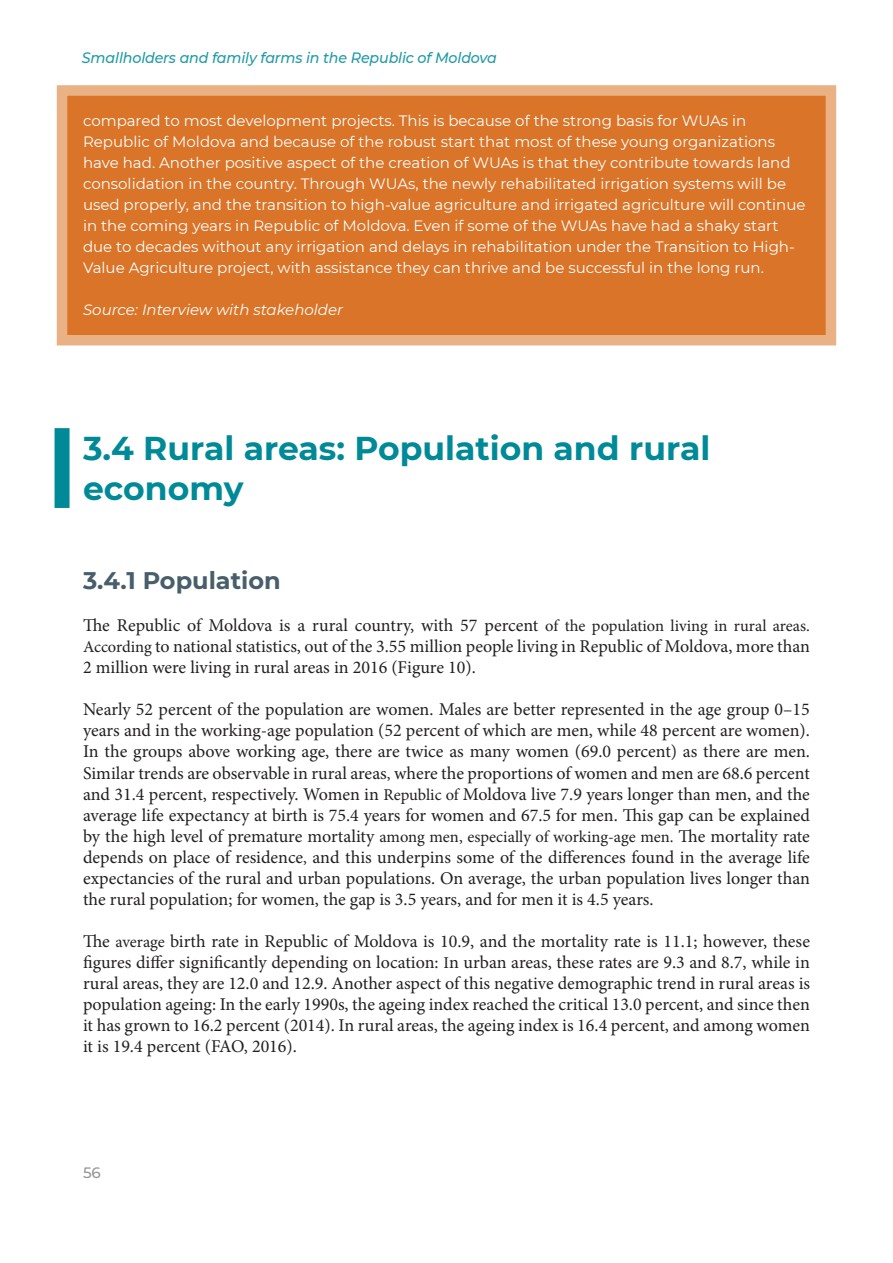
<style>
.page{position:relative;width:893px;height:1263px;background:#fff}
.page>*{position:absolute;margin:0;border:0;box-sizing:border-box;transform-origin:0 0}
.t1{font:700 33px/39.6px "Montserrat";color:#008a97}
.t2{font:700 24px "Montserrat";color:#485e6a}
.BODY{font:18px/21px "Minion Pro";color:#231f20;text-align:justify}
.BOX_BODY{font:15px/21px "Montserrat";color:#fff}
.t3{font:italic 500 15px "Montserrat";letter-spacing:-.01em;color:#1e9aa6;scale:.95 1}
.BOX_BODY-2{font:italic 15px "Montserrat";color:#fff}
.t4{font:500 15px "Montserrat";color:#939598}
.s1{font-size:16.5px}
</style>
<div class="page">
<div style="left:57px;top:85px;width:779px;height:260px;background:#d97428;border:10px solid #eab284"></div>
<div style="left:55px;top:428px;width:15px;height:80px;background:#008a97"></div>
<p class="t3" style="left:82px;top:47px;width:438px">Smallholders and family farms in the Republic of Moldova</p>
<p class="BOX_BODY" style="left:83px;top:110px;width:724px">compared to most development projects. This is because of the strong basis for WUAs in Republic of Moldova and because of the robust start that most of these young organizations have had. Another positive aspect of the creation of WUAs is that they contribute towards land consolidation in the country. Through WUAs, the newly rehabilitated irrigation systems will be used properly, and the transition to high-value agriculture and irrigated agriculture will continue in the coming years in Republic of Moldova. Even if some of the WUAs have had a shaky start due to decades without any irrigation and delays in rehabilitation under the Transition to High-Value Agriculture project, with assistance they can thrive and be successful in the long run.</p>
<p class="BOX_BODY-2" style="left:83px;top:300px;width:262px">Source: Interview with stakeholder</p>
<p class="t1" style="left:83px;top:427px;width:629px">3.4 Rural areas: Population and rural economy</p>
<p class="t2" style="left:83px;top:563px;width:199px">3.4.1 Population</p>
<p class="BODY" style="left:83px;top:615px;width:728px">The Republic of Moldova is a rural country, with 57 percent <span class="s1">of the population living in rural areas.<br>According</span> to national statistics, out of the 3.55 million people living in Republic of Moldova, more than 2 million were living in rural areas in 2016 (Figure 10).</p>
<p class="BODY" style="left:83px;top:699px;width:728px">Nearly 52 percent of the population are women. Males are better represented in the age group 0–15 years and in the working-age population (52 percent of which are men, while 48 percent are women).<br>In the groups above working age, there are twice as many women (69.0 percent) as there are men.<br>Similar trends are observable in rural areas<span class="s1">,</span> where the proportions of women and men are 68.6 percent and 31.4 percent, respectively. Women in <span class="s1">Republic of</span> Moldova live 7.9 years longer than men, and the average life expectancy at birth is 75.4 years for women and 67.5 for men. This gap can be explained by the high level of premature mortality <span class="s1">among men, especially of working-age men.</span> The mortality rate depends on place of residence<span class="s1">,</span> and this underpins some of the differences found in the average life expectancies of the rural and urban populations. On average, the urban population lives longer than the rural population; for women, the gap is 3.5 years, and for men it is 4.5 years.</p>
<p class="BODY" style="left:83px;top:931px;width:728px">The <span class="s1">average</span> birth rate in Republic of Moldova is 10.9, and the mortality rate is 11.1; however, these figures differ significantly depending on location: <span class="s1">I</span>n urban areas, these rates are 9.3 and 8.7, while in rural areas, they are 12.0 and 12.9. Another aspect of this negative demographic trend in rural areas is population ageing: In the early 1990s, the ageing index reached the critical 13.0 percent, and since then it has grown to 16.2 percent (2014). In rural areas, the ageing index is 16.4 percent, and among women it is 19.4 percent (FAO, 2016).</p>
<p class="t4" style="left:83px;top:1163px;width:19px">56</p>
</div>
